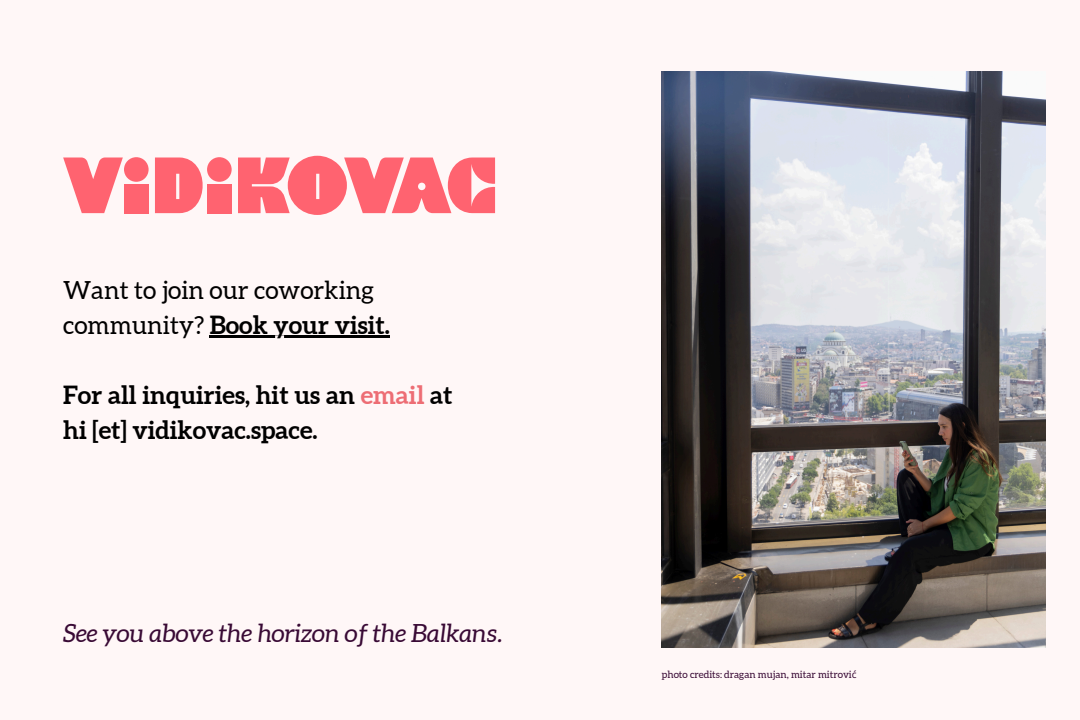
<style>
.page{position:relative;width:1080px;height:720px;background:#fff7f7}
.page>*{position:absolute;margin:0;border:0;box-sizing:border-box;transform-origin:0 0}
.t1{font:700 25px "Aleo";color:#000}
.t2{font:25px/35.2px "Aleo";color:#000}
.t3{font:italic 25px "Aleo";color:#390a35}
.t4{font:10px "Aleo";color:#390a35}
.s1{font-weight:700}
.s2{color:#ed6d74}
.s3{font-family:"Noto Sans"}
</style>
<div class="page">
<img style="left:662px;top:72px;width:384px;height:576px">
<svg style="left:155px;top:158px;width:55px;height:55px"></svg>
<div style="left:207px;top:184px;width:25px;height:29px;background:#ff6370"></div>
<div style="left:207px;top:157px;width:25px;height:25px;background:#ff6370;border-radius:50%"></div>
<div style="left:124px;top:184px;width:25px;height:29px;background:#ff6370"></div>
<div style="left:124px;top:157px;width:25px;height:25px;background:#ff6370;border-radius:50%"></div>
<svg style="left:63px;top:158px;width:60px;height:55px"></svg>
<svg style="left:238px;top:156px;width:257px;height:59px"></svg>
<hr style="left:210px;top:336px;width:180px;height:2px;background:#000">
<h2 class="t2" style="left:63px;top:272px;width:328px">Want to join our coworking community? <span class="s1">Book your visit.</span></h2>
<h1 class="t1" style="left:63px;top:381px;width:391px">For all inquiries, hit us an <span class="s2">email</span> at</h1>
<h2 class="t1" style="left:63px;top:416px;width:256px">hi [et] vidikovac.space.</h2>
<p class="t3" style="left:63px;top:619px;width:441px">See you above the horizon of the Balkans.</p>
<p class="t4" style="left:662px;top:669px;width:196px">photo credits: dragan mujan, mitar mitrovi<span class="s3">ć</span></p>
</div>
